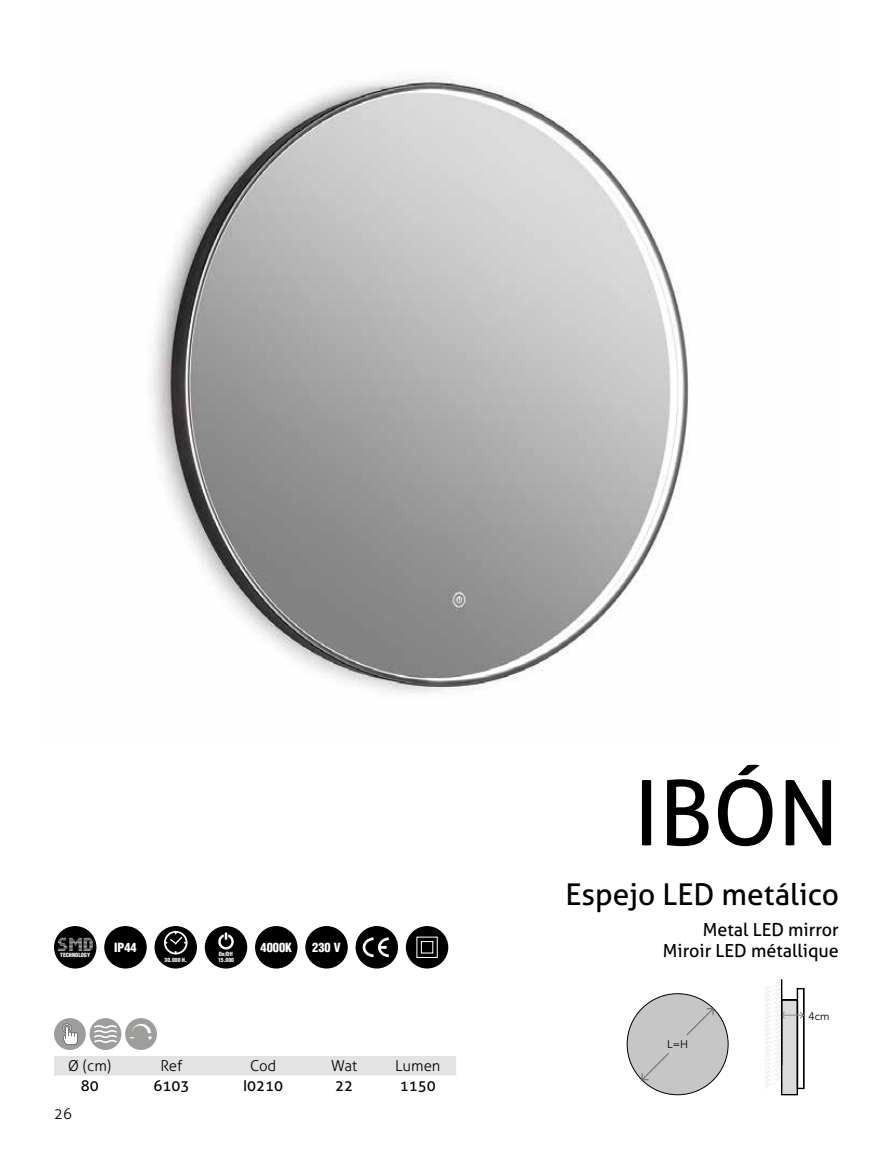
<style>
.page{position:relative;width:893px;height:1149px;background:#fff}
.page>*{position:absolute;margin:0;border:0;box-sizing:border-box;transform-origin:0 0}
.t1{font:90px "Aller";color:#000}
.t2{font:30px "Aller";color:#000}
.t3{font:18px/21.6px "Aller";color:#000;text-align:right}
.t4{font:300 15px "Aller";color:#000}
.t5{font:15px "Aller";color:#000}
.t6{font:900 condensed 12.3px "Helvetica LT Std";color:#fff}
.t7{font:11.1px "Avenir";color:#000}
.t8{font:900 condensed 5.55px/6.8px "Helvetica LT Std";color:#fff}
.s1{font-family:"DS Dots";font-weight:500;font-stretch:normal;font-size:16.95px}
</style>
<div class="page">
<img style="left:151px;top:76px;width:538px;height:617px">
<div style="left:627px;top:993px;width:101px;height:101px;background:#c6c6c6;border-radius:50%"></div>
<svg style="left:686px;top:1007px;width:28px;height:28px"></svg>
<svg style="left:641px;top:1053px;width:28px;height:27px"></svg>
<div style="left:54px;top:1017px;width:32px;height:32px;background:#9d9d9c;border-radius:50%"></div>
<svg style="left:62px;top:1023px;width:16px;height:21px"></svg>
<div style="left:54px;top:1056px;width:402px;height:19px;background:#e3e3e3"></div>
<div style="left:90px;top:1017px;width:31px;height:32px;background:#9d9d9c;border-radius:50%"></div>
<svg style="left:94px;top:1025px;width:23px;height:17px"></svg>
<div style="left:54px;top:925px;width:42px;height:43px;background:#000;border-radius:50%"></div>
<div style="left:104px;top:925px;width:43px;height:43px;background:#000;border-radius:50%"></div>
<div style="left:155px;top:925px;width:42px;height:43px;background:#000;border-radius:50%"></div>
<svg style="left:164px;top:930px;width:23px;height:24px"></svg>
<div style="left:205px;top:925px;width:42px;height:43px;background:#000;border-radius:50%"></div>
<svg style="left:218px;top:932px;width:16px;height:17px"></svg>
<div style="left:255px;top:925px;width:42px;height:43px;background:#000;border-radius:50%"></div>
<div style="left:305px;top:925px;width:43px;height:43px;background:#000;border-radius:50%"></div>
<div style="left:406px;top:925px;width:42px;height:43px;background:#000;border-radius:50%"></div>
<svg style="left:416px;top:936px;width:22px;height:22px"></svg>
<div style="left:356px;top:925px;width:42px;height:43px;background:#000;border-radius:50%"></div>
<svg style="left:363px;top:937px;width:26px;height:19px"></svg>
<div style="left:125px;top:1017px;width:32px;height:32px;background:#9d9d9c;border-radius:50%"></div>
<svg style="left:130px;top:1022px;width:22px;height:17px"></svg>
<svg style="left:765px;top:979px;width:39px;height:115px"></svg>
<p class="t6" style="left:58px;top:939px;width:81px"><span class="s1">SMD</span> IP44</p>
<p class="t8" style="left:60px;top:951px;width:31px">TECHNOLOGY</p>
<p class="t8" style="left:165px;top:955px;width:24px">30.000 H.</p>
<p class="t8" style="left:218px;top:949px;width:17px">On/Off<br>15.000</p>
<p class="t6" style="left:260px;top:939px;width:33px">4000K</p>
<p class="t6" style="left:312px;top:939px;width:30px">230 V</p>
<p class="t4" style="left:68px;top:1056px;width:45px">Ø (cm)</p>
<p class="t4" style="left:160px;top:1056px;width:23px">Ref</p>
<p class="t4" style="left:250px;top:1056px;width:28px">Cod</p>
<p class="t4" style="left:331px;top:1056px;width:27px">Wat</p>
<p class="t4" style="left:395px;top:1056px;width:47px">Lumen</p>
<p class="t5" style="left:81px;top:1075px;width:19px">80</p>
<p class="t5" style="left:153px;top:1075px;width:37px">6103</p>
<p class="t5" style="left:243px;top:1075px;width:42px">I0210</p>
<p class="t5" style="left:335px;top:1075px;width:19px">22</p>
<p class="t5" style="left:400px;top:1075px;width:37px">1150</p>
<p class="t4" style="left:54px;top:1104px;width:19px">26</p>
<h1 class="t1" style="left:634px;top:758px;width:206px">IBÓN</h1>
<h2 class="t2" style="left:565px;top:876px;width:275px">Espejo LED metálico</h2>
<p class="t3" style="left:663px;top:918px;width:178px">Metal LED mirror<br>Miroir LED métallique</p>
<p class="t7" style="left:667px;top:1036px;width:22px">L=H</p>
<p class="t7" style="left:809px;top:1009px;width:22px">4cm</p>
</div>
